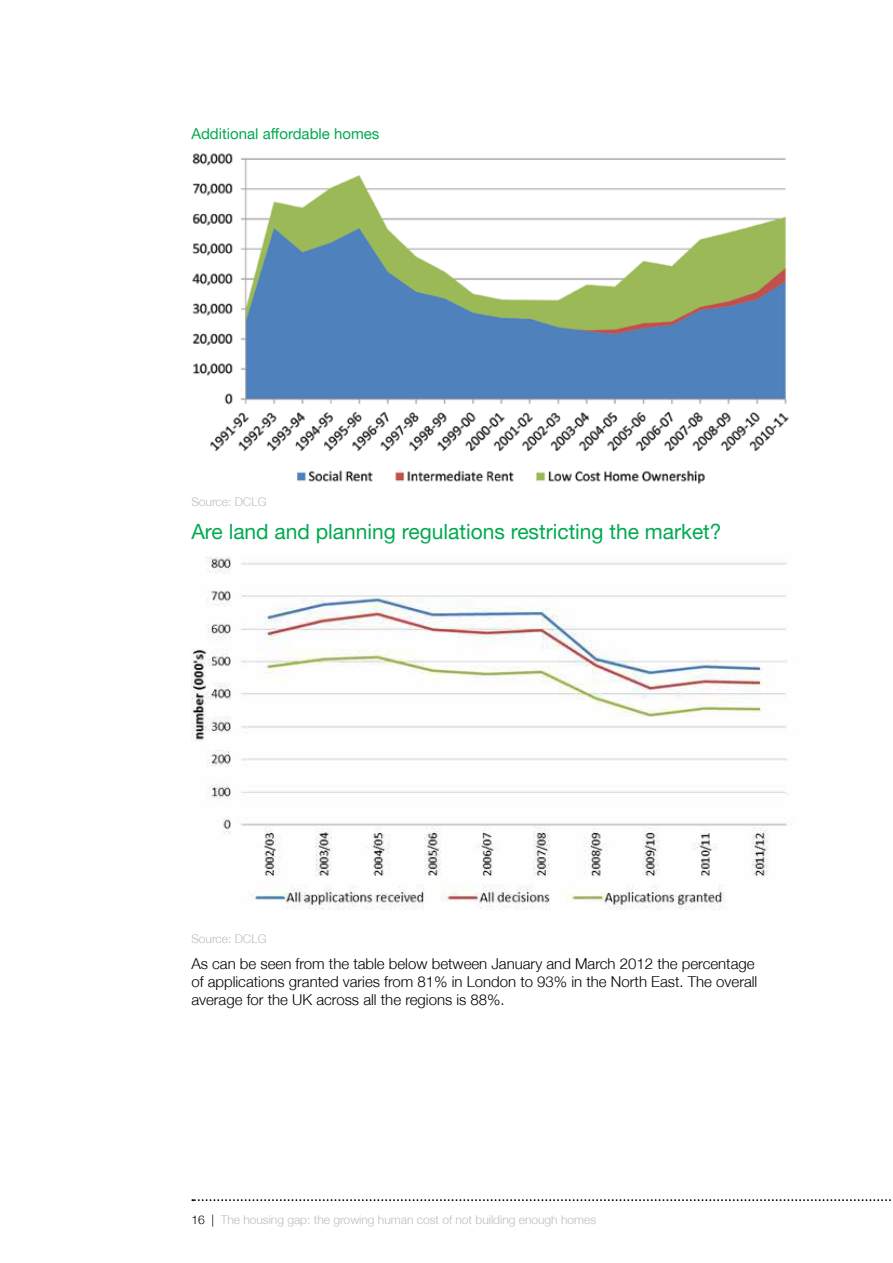
<style>
.page{position:relative;width:893px;height:1263px;background:#fff}
.page>*{position:absolute;margin:0;border:0;box-sizing:border-box;transform-origin:0 0}
.t1{font:21px "Helvetica Neue";color:#00a94f}
.t2{font:300 15px/18px "Helvetica Neue";color:#000}
.t3{font:15px "Helvetica Neue";color:#00a94f}
.t4{font:300 12px "Helvetica Neue";color:#babcbe}
.s1{color:#000}
</style>
<div class="page">
<svg style="left:192px;top:1199px;width:699px;height:2px"></svg>
<img style="left:192px;top:153px;width:597px;height:331px">
<img style="left:191px;top:556px;width:596px;height:354px">
<p class="t3" style="left:191px;top:125px;width:190px">Additional affordable homes</p>
<p class="t4" style="left:191px;top:495px;width:77px">Source: DCLG</p>
<h1 class="t1" style="left:191px;top:519px;width:532px">Are land and planning regulations restricting the market?</h1>
<p class="t4" style="left:191px;top:931px;width:77px">Source: DCLG</p>
<p class="t2" style="left:191px;top:955px;width:567px">As can be seen from the table below between January and March 2012 the percentage of applications granted varies from 81% in London to 93% in the North East. The overall average for the UK across all the regions is 88%.</p>
<p class="t4" style="left:191px;top:1212px;width:406px"><span class="s1">16 |</span> The housing gap: the growing human cost of not building enough homes</p>
</div>
